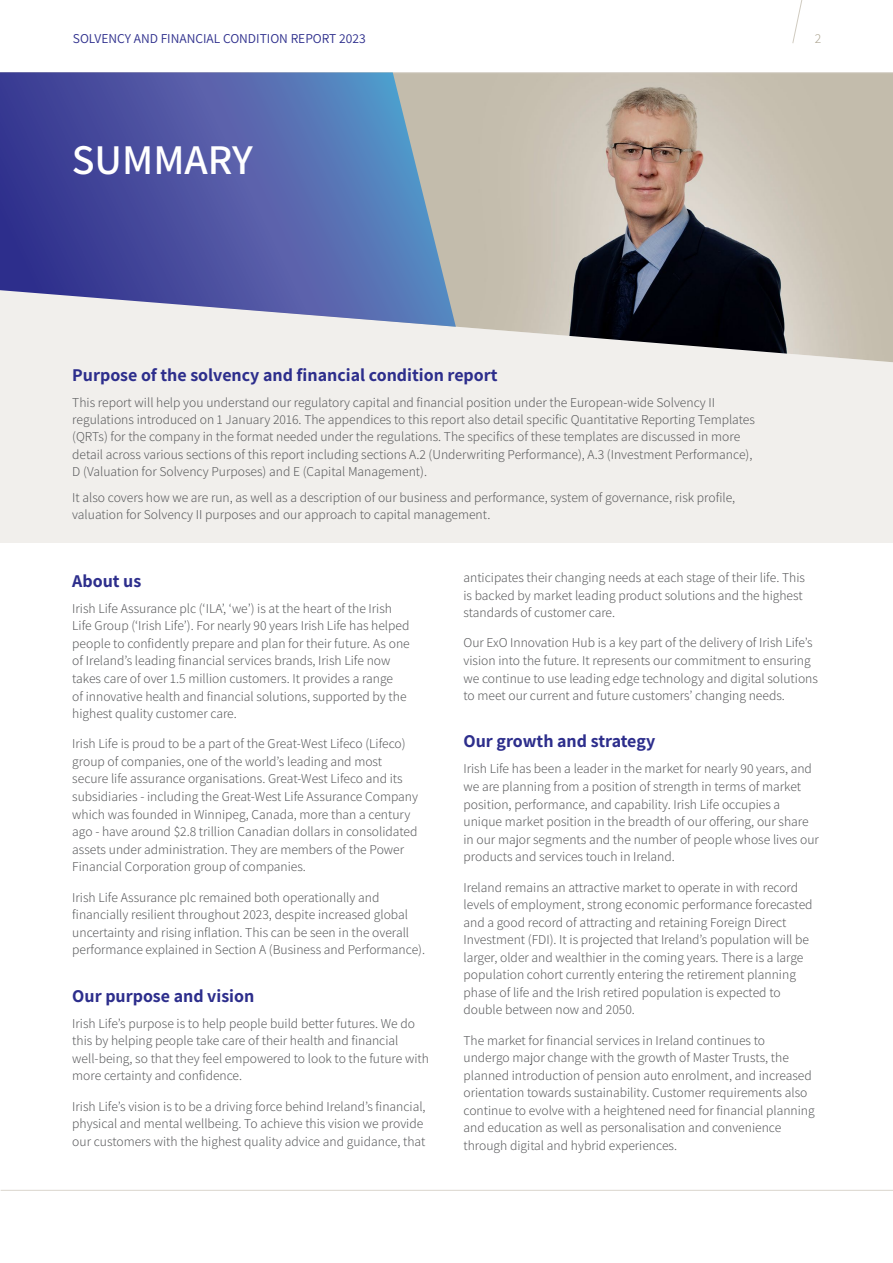
<style>
.page{position:relative;width:893px;height:1263px;background:#fff}
.page>*{position:absolute;margin:0;border:0;box-sizing:border-box;transform-origin:0 0}
.t1{font:600 42.3px "Assistant";color:#fff}
.t2{font:700 18px "Assistant";color:#2d2e8c}
.t3{font:200 13.5px/17.5px "Assistant";color:#58595b}
.t4{font:13.5px "Assistant";color:#2d2e8c}
.t5{font:200 13.5px "Assistant";color:#ada592}
</style>
<div class="page">
<svg style="left:792px;top:0;width:11px;height:43px"></svg>
<hr style="left:1px;top:1190px;width:892px;height:1px;background:#dad5cd">
<div style="left:0;top:194px;width:893px;height:349px;background:#f1efec"></div>
<img style="left:456px;top:73px;width:437px;height:289px">
<hr style="left:0;top:72px;width:893px;height:1px;background:#dad5cd">
<svg style="left:0;top:72px;width:456px;height:255px;background:#616dac"></svg>
<p class="t4" style="left:73px;top:29px;width:294px">SOLVENCY AND FINANCIAL CONDITION REPORT 2023</p>
<p class="t5" style="left:815px;top:29px;width:8px">2</p>
<h1 class="t1" style="left:72px;top:131px;width:183px">SUMMARY</h1>
<h2 class="t2" style="left:72px;top:363px;width:427px">Purpose of the solvency and financial condition report</h2>
<p class="t3" style="left:72px;top:393px;width:684px">This report will help you understand our regulatory capital and financial position under the European-wide Solvency II regulations introduced on 1 January 2016. The appendices to this report also detail specific Quantitative Reporting Templates (QRTs) for the company in the format needed under the regulations. The specifics of these templates are discussed in more detail across various sections of this report including sections A.2 (Underwriting Performance), A.3 (Investment Performance), D (Valuation for Solvency Purposes) and E (Capital Management).</p>
<p class="t3" style="left:72px;top:488px;width:664px">It also covers how we are run, as well as a description of our business and performance, system of governance, risk profile, valuation for Solvency II purposes and our approach to capital management.</p>
<h2 class="t2" style="left:72px;top:568px;width:71px">About us</h2>
<p class="t3" style="left:72px;top:599px;width:339px">Irish Life Assurance plc (‘ILA’, ‘we’) is at the heart of the Irish Life Group (‘Irish Life’). For nearly 90 years Irish Life has helped people to confidently prepare and plan for their future. As one of Ireland’s leading financial services brands, Irish Life now takes care of over 1.5 million customers. It provides a range<br>of innovative health and financial solutions, supported by the highest quality customer care.</p>
<p class="t3" style="left:72px;top:734px;width:347px">Irish Life is proud to be a part of the Great-West Lifeco (Lifeco) group of companies, one of the world’s leading and most secure life assurance organisations. Great-West Lifeco and its subsidiaries - including the Great-West Life Assurance Company which was founded in Winnipeg, Canada, more than a century ago - have around $2.8 trillion Canadian dollars in consolidated assets under administration. They are members of the Power Financial Corporation group of companies.</p>
<p class="t3" style="left:72px;top:887px;width:354px">Irish Life Assurance plc remained both operationally and financially resilient throughout 2023, despite increased global uncertainty and rising inflation. This can be seen in the overall performance explained in Section A (Business and Performance).</p>
<h2 class="t2" style="left:72px;top:983px;width:184px">Our purpose and vision</h2>
<p class="t3" style="left:72px;top:1013px;width:358px">Irish Life’s purpose is to help people build better futures. We do this by helping people take care of their health and financial well-being, so that they feel empowered to look to the future with more certainty and confidence.</p>
<p class="t3" style="left:72px;top:1096px;width:355px">Irish Life’s vision is to be a driving force behind Ireland’s financial, physical and mental wellbeing. To achieve this vision we provide our customers with the highest quality advice and guidance, that</p>
<p class="t3" style="left:463px;top:568px;width:343px">anticipates their changing needs at each stage of their life. This is backed by market leading product solutions and the highest standards of customer care.</p>
<p class="t3" style="left:463px;top:633px;width:356px">Our ExO Innovation Hub is a key part of the delivery of Irish Life’s vision into the future. It represents our commitment to ensuring we continue to use leading edge technology and digital solutions to meet our current and future customers’ changing needs.</p>
<h2 class="t2" style="left:463px;top:729px;width:193px">Our growth and strategy</h2>
<p class="t3" style="left:463px;top:759px;width:357px">Irish Life has been a leader in the market for nearly 90 years, and we are planning from a position of strength in terms of market position, performance, and capability. Irish Life occupies a unique market position in the breadth of our offering, our share in our major segments and the number of people whose lives our products and services touch in Ireland.</p>
<p class="t3" style="left:463px;top:877px;width:351px">Ireland remains an attractive market to operate in with record levels of employment, strong economic performance forecasted and a good record of attracting and retaining Foreign Direct Investment (FDI). It is projected that Ireland’s population will be larger, older and wealthier in the coming years. There is a large population cohort currently entering the retirement planning phase of life and the Irish retired population is expected to double between now and 2050.</p>
<p class="t3" style="left:463px;top:1031px;width:353px">The market for financial services in Ireland continues to undergo major change with the growth of Master Trusts, the planned introduction of pension auto enrolment, and increased orientation towards sustainability. Customer requirements also continue to evolve with a heightened need for financial planning and education as well as personalisation and convenience through digital and hybrid experiences.</p>
</div>
